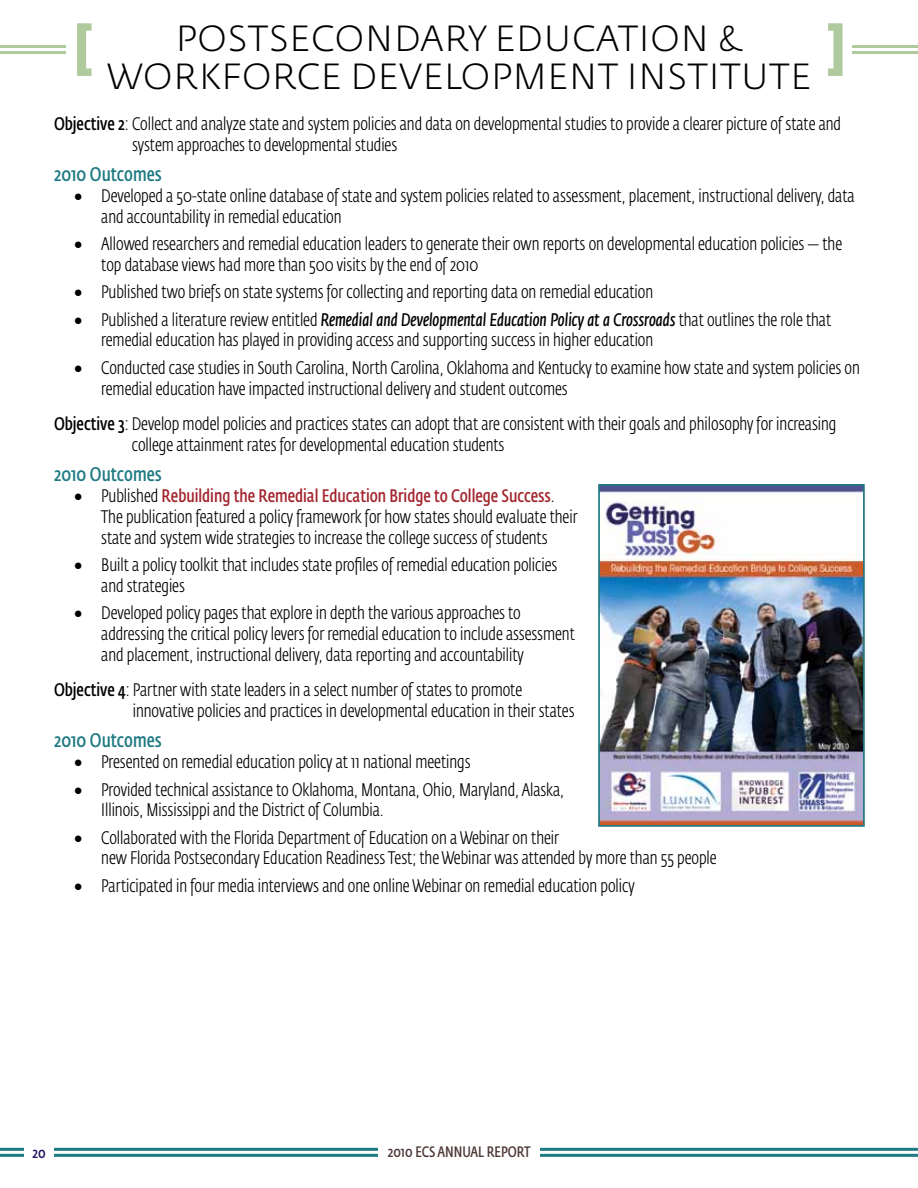
<style>
.page{position:relative;width:918px;height:1188px;background:#fff}
.page>*{position:absolute;margin:0;border:0;box-sizing:border-box;transform-origin:0 0}
.t1{font:700 54px "Fedra Sans Std";color:#afca9c}
.t2{font:300 36px/37.5px "Fedra Sans Std";letter-spacing:.025em;color:#000;text-align:center}
.t3{font:600 19.5px "Fedra Sans Cond Std";color:#1f7a83}
.t4{font:300 18px/20.7px "Fedra Sans Cond Std";color:#000}
.t5{font:600 15px "Fedra Sans Cond Std";color:#4d3837}
.t6{font:600 15px "Fedra Sans Cond Std";color:#1d1160}
.s1{font-weight:600}
.s2{font-weight:600;font-style:italic}
.s3{font-weight:600;color:#a4262f}
</style>
<div class="page">
<hr style="left:0;top:1148px;width:918px;height:3px;background:#1f7a83">
<hr style="left:0;top:1154px;width:918px;height:3px;background:#1f7a83">
<hr style="left:0;top:45px;width:918px;height:3px;background:#afca9c">
<hr style="left:0;top:51px;width:918px;height:3px;background:#afca9c">
<div style="left:378px;top:1138px;width:162px;height:19px;background:#fff"></div>
<div style="left:24px;top:1138px;width:30px;height:29px;background:#fff"></div>
<div style="left:66px;top:10px;width:786px;height:54px;background:#fff"></div>
<img style="left:601px;top:487px;width:261px;height:337px">
<div style="left:598px;top:484px;width:267px;height:343px;border:2px solid #1f7a83"></div>
<h1 class="t1" style="left:74px;top:11px;width:21px">[</h1>
<h1 class="t1" style="left:825px;top:11px;width:21px">]</h1>
<h2 class="t2" style="left:107px;top:20px;width:705px">POSTSECONDARY EDUCATION &amp;<br>WORKFORCE DEVELOPMENT INSTITUTE</h2>
<p class="t4" style="left:132px;top:113px;width:711px;line-height:21.6px;text-indent:-78px"><span class="s1">Objective 2</span>: Collect and analyze state and system policies and data on developmental studies to provide a clearer picture of state and system approaches to developmental studies</p>
<p class="t3" style="left:54px;top:163px;width:109px">2010 Outcomes</p>
<p class="t4" style="left:101px;top:186px;width:755px;text-indent:-27px">• Developed a 50-state online database of state and system policies related to assessment, placement, instructional delivery, data and accountability in remedial education</p>
<p class="t4" style="left:101px;top:234px;width:742px;text-indent:-27px">• Allowed researchers and remedial education leaders to generate their own reports on developmental education policies — the top database views had more than 500 visits by the end of 2010</p>
<p class="t4" style="left:74px;top:282px;width:581px">• Published two briefs on state systems for collecting and reporting data on remedial education</p>
<p class="t4" style="left:101px;top:309px;width:731px;text-indent:-27px">• Published a literature review entitled <span class="s2">Remedial and Developmental Education Policy at a Crossroads</span> that outlines the role that remedial education has played in providing access and supporting success in higher education</p>
<p class="t4" style="left:101px;top:358px;width:760px;text-indent:-27px">• Conducted case studies in South Carolina, North Carolina, Oklahoma and Kentucky to examine how state and system policies on remedial education have impacted instructional delivery and student outcomes</p>
<p class="t4" style="left:132px;top:413px;width:706px;line-height:21.6px;text-indent:-78px"><span class="s1">Objective 3</span>: Develop model policies and practices states can adopt that are consistent with their goals and philosophy for increasing college attainment rates for developmental education students</p>
<p class="t3" style="left:54px;top:463px;width:109px">2010 Outcomes</p>
<p class="t4" style="left:101px;top:486px;width:478px;text-indent:-27px">• Published <span class="s3">Rebuilding the Remedial Education Bridge to College Success</span>.<br>The publication featured a policy framework for how states should evaluate their state and system wide strategies to increase the college success of students</p>
<p class="t4" style="left:101px;top:555px;width:457px;text-indent:-27px">• Built a policy toolkit that includes state profiles of remedial education policies and strategies</p>
<p class="t4" style="left:101px;top:603px;width:475px;text-indent:-27px">• Developed policy pages that explore in depth the various approaches to addressing the critical policy levers for remedial education to include assessment and placement, instructional delivery, data reporting and accountability</p>
<p class="t4" style="left:133px;top:679px;width:443px;line-height:21.6px;text-indent:-79px"><span class="s1">Objective 4</span>: Partner with state leaders in a select number of states to promote innovative policies and practices in developmental education in their states</p>
<p class="t3" style="left:54px;top:729px;width:109px">2010 Outcomes</p>
<p class="t4" style="left:74px;top:752px;width:398px">• Presented on remedial education policy at 11 national meetings</p>
<p class="t4" style="left:101px;top:779px;width:464px;text-indent:-27px">• Provided technical assistance to Oklahoma, Montana, Ohio, Maryland, Alaska,<br>Illinois, Mississippi and the District of Columbia.</p>
<p class="t4" style="left:101px;top:827px;width:617px;text-indent:-27px">• Collaborated with the Florida Department of Education on a Webinar on their<br>new Florida Postsecondary Education Readiness Test; the Webinar was attended by more than 55 people</p>
<p class="t4" style="left:74px;top:876px;width:562px">• Participated in four media interviews and one online Webinar on remedial education policy</p>
<p class="t6" style="left:32px;top:1144px;width:15px">20</p>
<p class="t5" style="left:388px;top:1143px;width:144px">2010 ECS ANNUAL REPORT</p>
</div>
